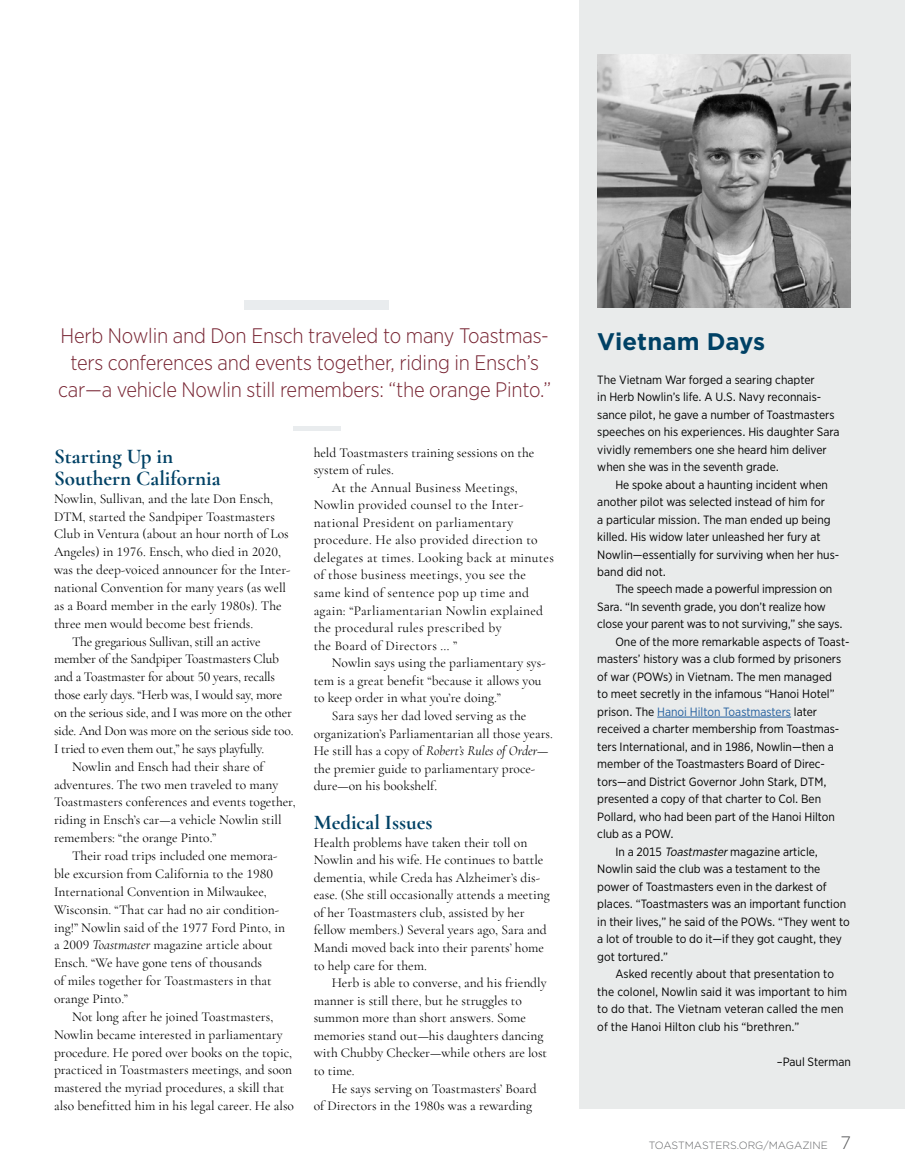
<style>
.page{position:relative;width:905px;height:1175px;background:#fff}
.page>*{position:absolute;margin:0;border:0;box-sizing:border-box;transform-origin:0 0}
.t1{font:700 24px "Gotham";color:#004165}
.t2{font:300 21px/27px "Gotham Narrow";letter-spacing:-.01em;color:#772432;text-align:center}
.t3{font:700 21px/21.5px "Cormorant Garamond";color:#004165}
.t4{font:13.5px/17.5px "Cormorant Garamond";color:#000}
.t5{font:13.5px/17.5px "Cormorant Garamond";letter-spacing:.02em;color:#000}
.t6{font:13.5px "Cormorant Garamond";letter-spacing:-.02em;color:#000}
.t7{font:12px/17.4px "Gotham Narrow";color:#000}
.t8{font:12px "Gotham Narrow";color:#215e9e}
.t9{font:300 10.5px "Gotham";color:#636466}
.s1{color:#000}
.s2{font-style:italic}
.s3{font-size:18px;color:#58595b}
</style>
<div class="page">
<div style="left:579px;top:0;width:325px;height:1109px;background:#e9ebeb"></div>
<hr style="left:657px;top:716px;width:134px;height:1px;background:#215e9e">
<div style="left:244px;top:301px;width:145px;height:9px;background:#e9ecee"></div>
<hr style="left:293px;top:426px;width:47px;height:4px;background:#e9ecee">
<img style="left:597px;top:54px;width:253px;height:253px">
<h2 class="t2" style="left:58px;top:321px;width:494px">Herb Nowlin and Don Ensch traveled to many Toastmas&shy;ters conferences and events together, riding in Ensch’s car—a vehicle Nowlin still remembers: “the orange Pinto.”</h2>
<h1 class="t1" style="left:597px;top:325px;width:169px">Vietnam Days</h1>
<p class="t7" style="left:597px;top:370px;width:243px">The Vietnam War forged a searing chapter<br>in Herb Nowlin’s life. A U.S. Navy reconnais&shy;sance pilot, he gave a number of Toastmasters speeches on his experiences. His daughter Sara vividly remembers one she heard him deliver when she was in the seventh grade.</p>
<p class="t7" style="left:597px;top:475px;width:243px;text-indent:18px">He spoke about a haunting incident when another pilot was selected instead of him for<br>a particular mission. The man ended up being killed. His widow later unleashed her fury at Nowlin—essentially for surviving when her hus&shy;band did not.</p>
<p class="t7" style="left:615px;top:580px;width:218px">The speech made a powerful impression on</p>
<p class="t7" style="left:597px;top:598px;width:230px">Sara. “In seventh grade, you don’t realize how</p>
<p class="t7" style="left:597px;top:615px;width:247px">close your parent was to not surviving,” she says.</p>
<p class="t7" style="left:615px;top:632px;width:236px">One of the more remarkable aspects of Toast-</p>
<p class="t7" style="left:597px;top:650px;width:245px">masters’ history was a club formed by prisoners</p>
<p class="t7" style="left:597px;top:667px;width:236px">of war (POWs) in Vietnam. The men managed</p>
<p class="t7" style="left:597px;top:685px;width:239px">to meet secretly in the infamous “Hanoi Hotel”</p>
<p class="t8" style="left:597px;top:704px;width:221px"><span class="s1">prison. The</span> Hanoi Hilton Toastmasters <span class="s1">later</span></p>
<p class="t7" style="left:597px;top:720px;width:243px">received a charter membership from Toastmas-</p>
<p class="t7" style="left:597px;top:737px;width:238px">ters International, and in 1986, Nowlin—then a</p>
<p class="t7" style="left:597px;top:755px;width:229px">member of the Toastmasters Board of Direc-</p>
<p class="t7" style="left:597px;top:772px;width:231px">tors—and District Governor John Stark, DTM,</p>
<p class="t7" style="left:597px;top:790px;width:225px">presented a copy of that charter to Col. Ben</p>
<p class="t7" style="left:597px;top:807px;width:239px">Pollard, who had been part of the Hanoi Hilton</p>
<p class="t7" style="left:597px;top:825px;width:78px">club as a POW.</p>
<p class="t7" style="left:615px;top:842px;width:204px">In a 2015 <span class="s2">Toastmaster</span>magazine article,</p>
<p class="t7" style="left:597px;top:860px;width:225px">Nowlin said the club was a testament to the</p>
<p class="t7" style="left:597px;top:877px;width:231px">power of Toastmasters even in the darkest of</p>
<p class="t7" style="left:597px;top:895px;width:250px">places. “Toastmasters was an important function</p>
<p class="t7" style="left:597px;top:912px;width:254px">in their lives,” he said of the POWs. “They went to</p>
<p class="t7" style="left:597px;top:930px;width:246px">a lot of trouble to do it—if they got caught, they</p>
<p class="t7" style="left:597px;top:947px;width:72px">got tortured.”</p>
<p class="t7" style="left:615px;top:965px;width:220px">Asked recently about that presentation to</p>
<p class="t7" style="left:597px;top:982px;width:251px">the colonel, Nowlin said it was important to him</p>
<p class="t7" style="left:597px;top:999px;width:248px">to do that. The Vietnam veteran called the men</p>
<p class="t7" style="left:597px;top:1017px;width:203px">of the Hanoi Hilton club his “brethren.”</p>
<p class="t7" style="left:776px;top:1052px;width:76px">–Paul Sterman</p>
<p class="t4" style="left:314px;top:443px;width:222px">held Toastmasters training sessions on the system of rules.</p>
<p class="t5" style="left:314px;top:478px;width:242px;text-indent:18px">At the Annual Business Meetings, Nowlin provided counsel to the Inter&shy;national President on parliamentary procedure. He also provided direction to delegates at times. Looking back at minutes of those business meetings, you see the same kind of sentence pop up time and again: “Parliamentarian Nowlin explained the procedural rules prescribed by<br>the Board of Directors … ”</p>
<p class="t4" style="left:314px;top:654px;width:233px;text-indent:18px">Nowlin says using the parliamentary sys&shy;tem is a great benefit “because it allows you to keep order in what you’re doing.”</p>
<p class="t4" style="left:314px;top:707px;width:241px;text-indent:18px">Sara says her dad loved serving as the organization’s Parliamentarian all those years.<br>He still has a copy of <span class="s2">Robert’s Rules of Order</span>— the premier guide to parliamentary proce&shy;dure—on his bookshelf.</p>
<h2 class="t3" style="left:314px;top:811px;width:120px">Medical Issues</h2>
<p class="t4" style="left:314px;top:833px;width:237px">Health problems have taken their toll on Nowlin and his wife. He continues to battle dementia, while Creda has Alzheimer’s dis&shy;ease. (She still occasionally attends a meeting of her Toastmasters club, assisted by her fellow members.) Several years ago, Sara and Mandi moved back into their parents’ home to help care for them.</p>
<p class="t4" style="left:314px;top:974px;width:235px;text-indent:18px">Herb is able to converse, and his friendly manner is still there, but he struggles to summon more than short answers. Some memories stand out—his daughters dancing with Chubby Checker—while others are lost to time.</p>
<p class="t4" style="left:314px;top:1079px;width:225px;text-indent:18px">He says serving on Toastmasters’ Board of Directors in the 1980s was a rewarding</p>
<h2 class="t3" style="left:54px;top:446px;width:168px">Starting Up in<br>Southern California</h2>
<p class="t4" style="left:54px;top:489px;width:221px">Nowlin, Sullivan, and the late Don Ensch,</p>
<p class="t4" style="left:54px;top:507px;width:222px">DTM, started the Sandpiper Toastmasters</p>
<p class="t4" style="left:54px;top:525px;width:236px">Club in Ventura (about an hour north of Los</p>
<p class="t4" style="left:54px;top:543px;width:229px">Angeles) in 1976. Ensch, who died in 2020,</p>
<p class="t4" style="left:54px;top:561px;width:238px">was the deep-voiced announcer for the Inter-</p>
<p class="t4" style="left:54px;top:579px;width:233px">national Convention for many years (as well</p>
<p class="t4" style="left:54px;top:597px;width:229px">as a Board member in the early 1980s). The</p>
<p class="t4" style="left:54px;top:614px;width:201px">three men would become best friends.</p>
<p class="t6" style="left:72px;top:633px;width:190px">The gregarious Sullivan, still an active</p>
<p class="t6" style="left:54px;top:651px;width:226px">member of the Sandpiper Toastmasters Club</p>
<p class="t6" style="left:54px;top:669px;width:222px">and a Toastmaster for about 50 years, recalls</p>
<p class="t6" style="left:54px;top:686px;width:230px">those early days. “Herb was, I would say, more</p>
<p class="t6" style="left:54px;top:704px;width:239px">on the serious side, and I was more on the other</p>
<p class="t6" style="left:54px;top:722px;width:241px">side. And Don was more on the serious side too.</p>
<p class="t6" style="left:54px;top:740px;width:212px">I tried to even them out,” he says playfully.</p>
<p class="t4" style="left:72px;top:757px;width:193px">Nowlin and Ensch had their share of</p>
<p class="t4" style="left:54px;top:775px;width:226px">adventures. The two men traveled to many</p>
<p class="t4" style="left:54px;top:793px;width:243px">Toastmasters conferences and events together,</p>
<p class="t4" style="left:54px;top:811px;width:229px">riding in Ensch’s car—a vehicle Nowlin still</p>
<p class="t4" style="left:54px;top:829px;width:164px">remembers: “the orange Pinto.”</p>
<p class="t4" style="left:72px;top:847px;width:207px">Their road trips included one memora-</p>
<p class="t4" style="left:54px;top:864px;width:220px">ble excursion from California to the 1980</p>
<p class="t4" style="left:54px;top:882px;width:214px">International Convention in Milwaukee,</p>
<p class="t4" style="left:54px;top:900px;width:226px">Wisconsin. “That car had no air condition-</p>
<p class="t4" style="left:54px;top:918px;width:232px">ing!” Nowlin said of the 1977 Ford Pinto, in</p>
<p class="t4" style="left:54px;top:936px;width:220px">a 2009 <span class="s2">Toastmaster</span> magazine article about</p>
<p class="t4" style="left:54px;top:954px;width:210px">Ensch. “We have gone tens of thousands</p>
<p class="t4" style="left:54px;top:972px;width:219px">of miles together for Toastmasters in that</p>
<p class="t4" style="left:54px;top:989px;width:75px">orange Pinto.”</p>
<p class="t4" style="left:72px;top:1007px;width:203px">Not long after he joined Toastmasters,</p>
<p class="t4" style="left:54px;top:1025px;width:230px">Nowlin became interested in parliamentary</p>
<p class="t4" style="left:54px;top:1043px;width:240px">procedure. He pored over books on the topic,</p>
<p class="t4" style="left:54px;top:1061px;width:240px">practiced in Toastmasters meetings, and soon</p>
<p class="t4" style="left:54px;top:1079px;width:232px">mastered the myriad procedures, a skill that</p>
<p class="t4" style="left:54px;top:1097px;width:241px">also benefitted him in his legal career. He also</p>
<p class="t9" style="left:648px;top:1138px;width:204px">TOASTMASTERS.ORG/MAGAZINE <span class="s3">7</span></p>
</div>
